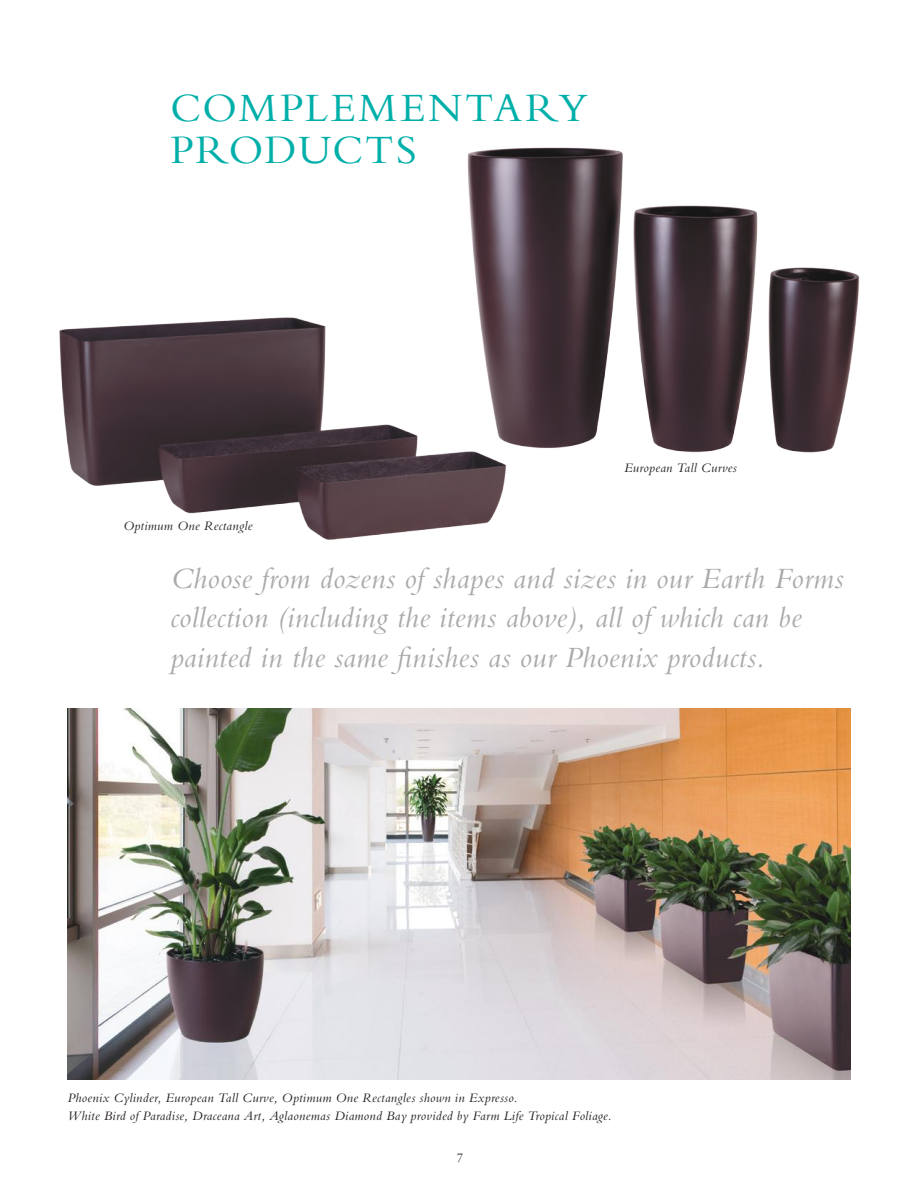
<style>
.page{position:relative;width:918px;height:1188px;background:#fff}
.page>*{position:absolute;margin:0;border:0;box-sizing:border-box;transform-origin:0 0}
.t1{font:42px/42px "Bembo";letter-spacing:.04em;color:#00afa9}
.t2{font:italic 30.75px/39.8px "Bembo";letter-spacing:.01em;color:#aaaaac}
.t3{font:italic 13.5px/18px "Bembo";letter-spacing:.025em;color:#241f1f}
</style>
<div class="page">
<img style="left:68px;top:708px;width:782px;height:372px">
<img style="left:467px;top:147px;width:393px;height:306px">
<img style="left:59px;top:308px;width:456px;height:232px">
<h1 class="t1" style="left:170px;top:86px;width:420px">COMPLEMENTARY<br>PRODUCTS</h1>
<p class="t3" style="left:123px;top:517px;width:131px">Optimum One Rectangle</p>
<p class="t3" style="left:624px;top:459px;width:114px">European Tall Curves</p>
<h2 class="t2" style="left:170px;top:557px;width:675px">Choose from dozens of shapes and sizes in our Earth Forms collection (including the items above), all of which can be painted in the same finishes as our Phoenix products.</h2>
<p class="t3" style="left:68px;top:1088px;width:546px">Phoenix Cylinder, European Tall Curve, Optimum One Rectangles shown in Expresso.<br>White Bird of Paradise, Draceana Art, Aglaonemas Diamond Bay provided by Farm Life Tropical Foliage.</p>
<p class="t3" style="left:456px;top:1148px;width:8px">7</p>
</div>
